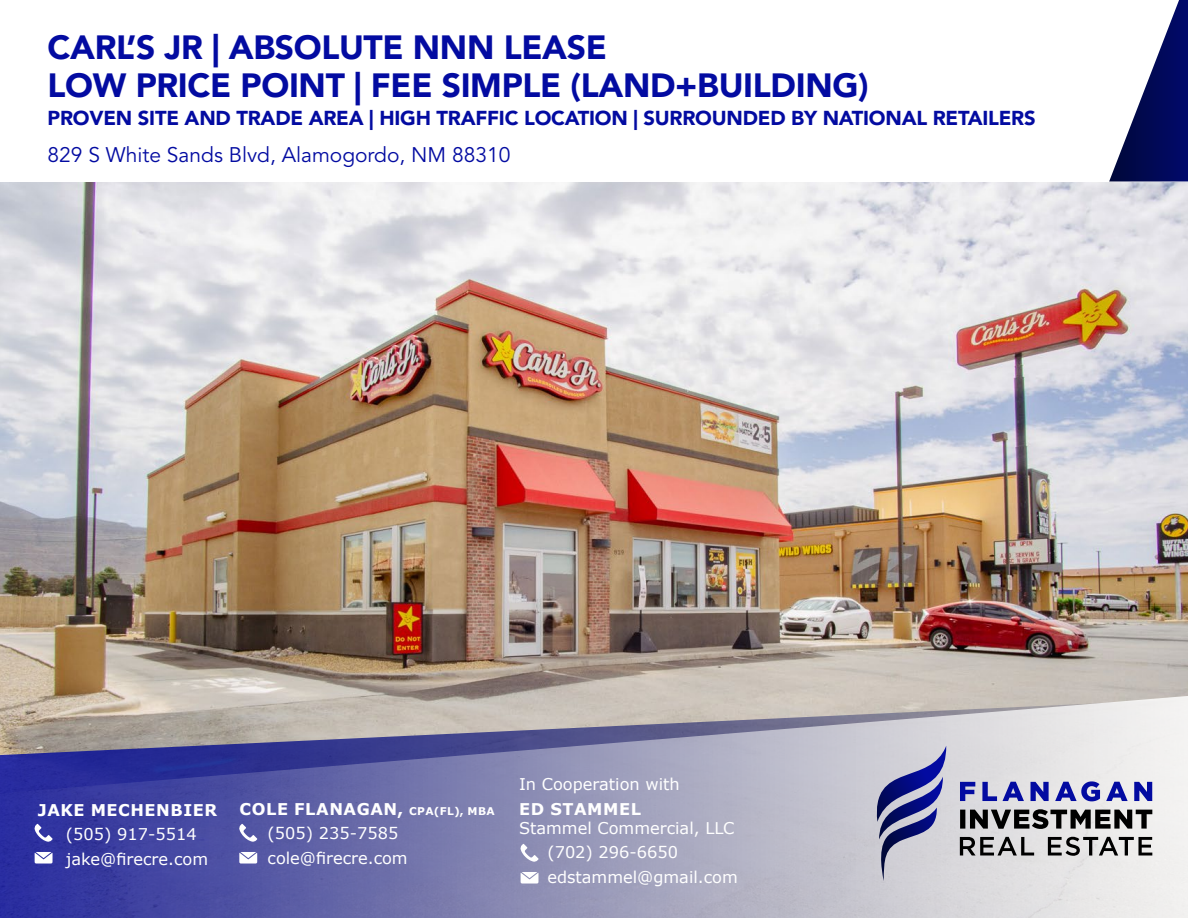
<style>
.page{position:relative;width:1188px;height:918px;background:#fff}
.page>*{position:absolute;margin:0;border:0;box-sizing:border-box;transform-origin:0 0}
.t1{font:900 33.6px/37.5px "Avenir";letter-spacing:-.01em;color:#030ba1}
.t2{font:21px "Avenir";color:#030ba1}
.t3{font:900 20.1px "Avenir";letter-spacing:-.01em;color:#030ba1}
.t4{font:16.2px/24.5px "Verdana";color:#fff}
.t5{font:700 16.2px "Verdana";letter-spacing:.035em;color:#fff}
.s1{font-weight:700}
.s2{font-weight:700;font-size:10.65px}
</style>
<div class="page">
<img style="left:0;top:182px;width:1188px;height:514px">
<svg style="left:1109px;top:0;width:79px;height:182px"></svg>
<svg style="left:0;top:696px;width:1188px;height:222px;background:#9595b8"></svg>
<svg style="left:960px;top:781px;width:192px;height:20px;background:#7f82c6"></svg>
<svg style="left:960px;top:809px;width:192px;height:20px;background:#6b6a6b"></svg>
<svg style="left:960px;top:837px;width:192px;height:19px;background:#939293"></svg>
<svg style="left:870px;top:746px;width:77px;height:135px;background:#9899bb"></svg>
<svg style="left:35px;top:824px;width:18px;height:18px"></svg>
<svg style="left:35px;top:852px;width:18px;height:12px"></svg>
<svg style="left:521px;top:844px;width:18px;height:18px"></svg>
<svg style="left:521px;top:872px;width:17px;height:12px"></svg>
<svg style="left:239px;top:824px;width:18px;height:18px"></svg>
<svg style="left:239px;top:852px;width:18px;height:12px"></svg>
<h1 class="t1" style="left:48px;top:28px;width:823px">CARL’S JR | ABSOLUTE NNN LEASE<br>LOW PRICE POINT | FEE SIMPLE (LAND+BUILDING)</h1>
<p class="t3" style="left:48px;top:101px;width:990px">PROVEN SITE AND TRADE AREA | HIGH TRAFFIC LOCATION | SURROUNDED BY NATIONAL RETAILERS</p>
<p class="t2" style="left:48px;top:140px;width:464px">829 S White Sands Blvd, Alamogordo, NM 88310</p>
<p class="t5" style="left:38px;top:798px;width:181px">JAKE MECHENBIER</p>
<p class="t4" style="left:66px;top:822px;width:144px">(505) 917-5514 jake@firecre.com</p>
<p class="t4" style="left:268px;top:797px;width:229px;text-indent:-28px"><span class="s1">COLE FLANAGAN,</span> <span class="s2">CPA(FL), MBA </span>(505) 235-7585 cole@firecre.com</p>
<p class="t4" style="left:519px;top:771px;width:162px">In Cooperation with</p>
<p class="t5" style="left:519px;top:798px;width:123px">ED STAMMEL</p>
<p class="t4" style="left:547px;top:816px;width:192px;text-indent:-28px">Stammel Commercial, LLC (702) 296-6650 edstammel@gmail.com</p>
</div>
